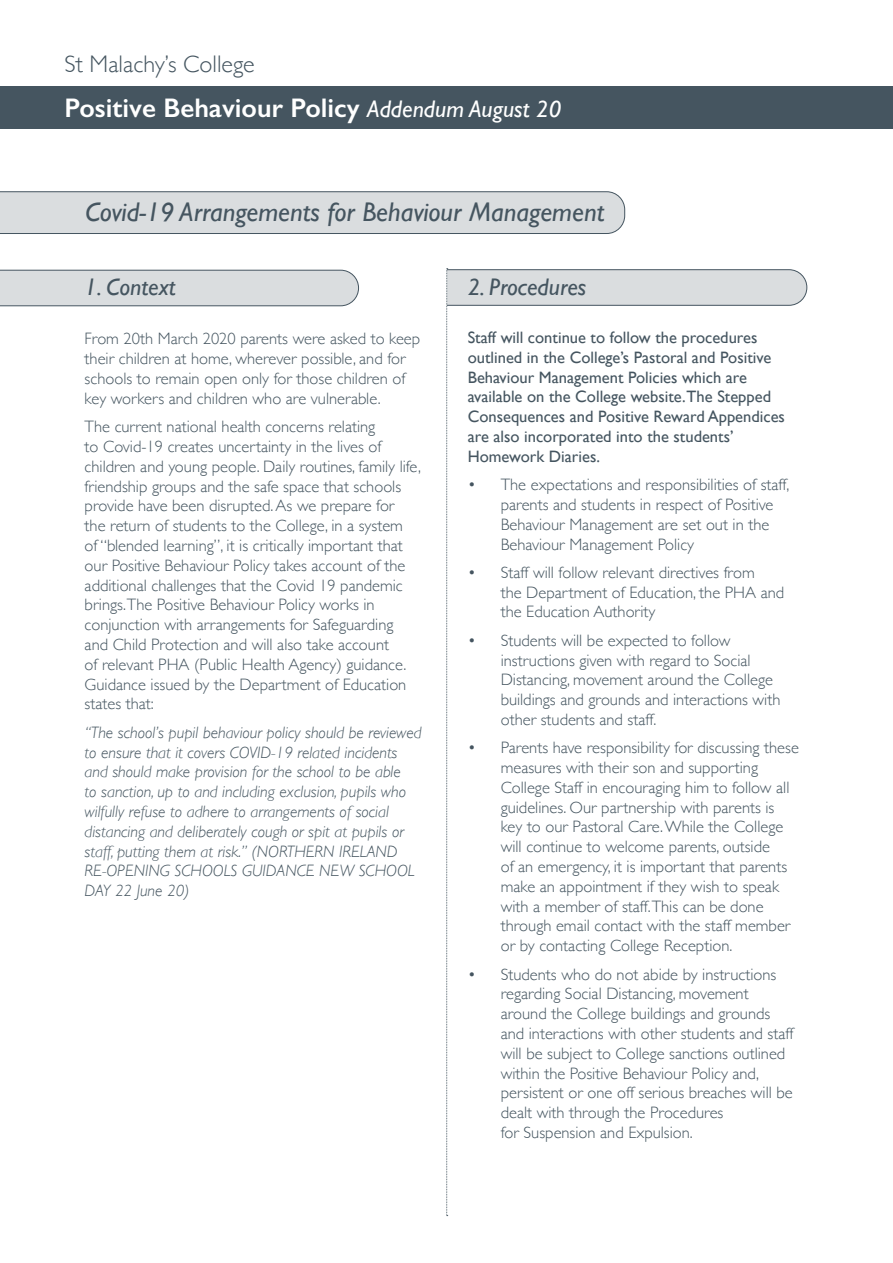
<style>
.page{position:relative;width:893px;height:1263px;background:#fff}
.page>*{position:absolute;margin:0;border:0;box-sizing:border-box;transform-origin:0 0}
.t1{font:italic 27px "Gill Sans";color:#455560}
.t2{font:600 27px "Gill Sans";color:#fff}
.t3{font:italic 24px "Gill Sans";color:#455560}
.t4{font:300 24px "Gill Sans";color:#455560}
.t5{font:300 16.5px/19.8px "Gill Sans";color:#455560}
.t6{font:italic 300 16.5px/19.8px "Gill Sans";color:#455560}
.t7{font:16.5px/19.8px "Gill Sans";color:#455560}
.s1{font-weight:400;font-style:italic;font-size:24px}
</style>
<div class="page">
<div style="left:421px;top:270px;width:386px;height:35px;background:#dadddf;border-radius:18px"></div>
<div style="left:421px;top:269px;width:386px;height:37px;border:1px solid #455560;border-radius:18px"></div>
<div style="left:0;top:87px;width:893px;height:42px;background:#455560"></div>
<svg style="left:0;top:191px;width:625px;height:43px;background:#d3d6d9"></svg>
<div style="left:419px;top:266px;width:27px;height:49px;background:#fff"></div>
<div style="left:0;top:270px;width:359px;height:36px;background:#dadddf"></div>
<svg style="left:446px;top:268px;width:2px;height:948px"></svg>
<h2 class="t4" style="left:64px;top:45px;width:192px">St Malachy’s College</h2>
<h1 class="t2" style="left:64px;top:91px;width:498px">Positive Behaviour Policy <span class="s1">Addendum August 20</span></h1>
<h1 class="t1" style="left:85px;top:196px;width:521px">Covid-19 Arrangements for Behaviour Management</h1>
<h2 class="t3" style="left:85px;top:273px;width:93px">1. Context</h2>
<p class="t5" style="left:85px;top:328px;width:337px">From 20th March 2020 parents were asked to keep their children at home, wherever possible, and for schools to remain open only for those children of key workers and children who are vulnerable.</p>
<p class="t5" style="left:85px;top:416px;width:338px">The current national health concerns relating<br>to Covid-19 creates uncertainty in the lives of children and young people. Daily routines, family life, friendship groups and the safe space that schools provide have been disrupted. As we prepare for<br>the return of students to the College, in a system<br>of “blended learning”, it is critically important that our Positive Behaviour Policy takes account of the additional challenges that the Covid 19 pandemic brings.The Positive Behaviour Policy works in conjunction with arrangements for Safeguarding and Child Protection and will also take account<br>of relevant PHA (Public Health Agency) guidance.<br>Guidance issued by the Department of Education states that:</p>
<p class="t6" style="left:85px;top:722px;width:338px">“The school’s pupil behaviour policy should be reviewed to ensure that it covers COVID-19 related incidents and should make provision for the school to be able<br>to sanction, up to and including exclusion, pupils who wilfully refuse to adhere to arrangements of social distancing and deliberately cough or spit at pupils or staff, putting them at risk.” (NORTHERN IRELAND RE-OPENING SCHOOLS GUIDANCE NEW SCHOOL DAY 22 June 20)</p>
<h2 class="t3" style="left:468px;top:273px;width:120px">2. Procedures</h2>
<p class="t7" style="left:468px;top:327px;width:319px">Staff will continue to follow the procedures outlined in the College’s Pastoral and Positive Behaviour Management Policies which are available on the College website.The Stepped Consequences and Positive Reward Appendices are also incorporated into the students’ Homework Diaries.</p>
<p class="t5" style="left:501px;top:474px;width:290px;text-indent:-33px">• The expectations and responsibilities of staff, parents and students in respect of Positive Behaviour Management are set out in the Behaviour Management Policy</p>
<p class="t5" style="left:501px;top:562px;width:285px;text-indent:-33px">• Staff will follow relevant directives from<br>the Department of Education, the PHA and the Education Authority</p>
<p class="t5" style="left:501px;top:630px;width:281px;text-indent:-33px">• Students will be expected to follow instructions given with regard to Social Distancing, movement around the College buildings and grounds and interactions with other students and staff.</p>
<p class="t5" style="left:501px;top:737px;width:300px;text-indent:-33px">• Parents have responsibility for discussing these measures with their son and supporting College Staff in encouraging him to follow all guidelines. Our partnership with parents is key to our Pastoral Care. While the College will continue to welcome parents, outside<br>of an emergency, it is important that parents make an appointment if they wish to speak with a member of staff.This can be done through email contact with the staff member or by contacting College Reception.</p>
<p class="t5" style="left:501px;top:963px;width:294px;text-indent:-33px">• Students who do not abide by instructions regarding Social Distancing, movement around the College buildings and grounds and interactions with other students and staff will be subject to College sanctions outlined within the Positive Behaviour Policy and, persistent or one off serious breaches will be dealt with through the Procedures<br>for Suspension and Expulsion.</p>
</div>
